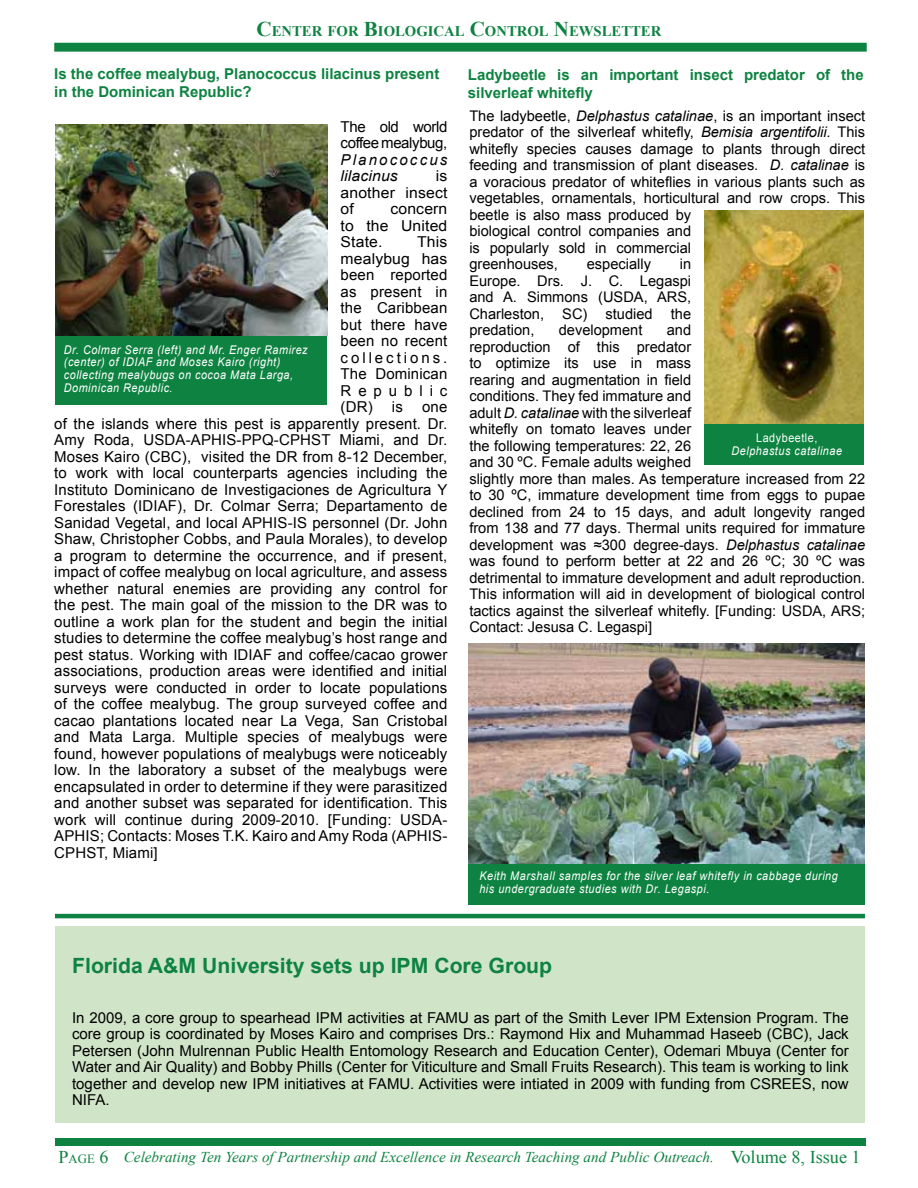
<style>
.page{position:relative;width:918px;height:1188px;background:#fff}
.page>*{position:absolute;margin:0;border:0;box-sizing:border-box;transform-origin:0 0}
.t1{font:700 21px "Arial";color:#0e8341}
.t2{font:18px "Times New Roman";color:#0e8341}
.t3{font:15px/16.5px "Arial";letter-spacing:.01em;color:#000;text-align:justify}
.t4{font:15px/16.5px "Arial";letter-spacing:.01em;color:#000;text-align:justify;scale:1.05 1}
.t5{font:700 15px/18px "Arial";color:#0e8341}
.t6{font:italic 15px "Times New Roman";color:#0e8341}
.t7{font:15px/16.5px "Arial";letter-spacing:-.025em;color:#000}
.t8{font:italic 15px/16.5px "Arial";letter-spacing:.145em;color:#000}
.t9{font:14.7px/16.5px "Arial";color:#000}
.t10{font:700 14.7px "Times New Roman";color:#0e8341}
.t11{font:12.6px "Times New Roman";color:#0e8341}
.t12{font:italic 12px/12.9px "Arial";letter-spacing:.05em;color:#fff;scale:.9 1}
.t13{font:12px "Arial";letter-spacing:.05em;color:#fff;scale:.9 1}
.s1{font-size:21px}
.s2{font-style:italic}
.s3{font-size:18px}
</style>
<div class="page">
<div style="left:54px;top:43px;width:813px;height:9px;background:#0e8341;border:2px solid #0e8341"></div>
<div style="left:55px;top:1138px;width:811px;height:8px;background:#0e8341"></div>
<img style="left:469px;top:643px;width:395px;height:221px">
<img style="left:705px;top:210px;width:159px;height:214px">
<div style="left:705px;top:424px;width:159px;height:41px;background:#0e8341"></div>
<div style="left:55px;top:335px;width:272px;height:70px;background:#0e8341"></div>
<img style="left:55px;top:124px;width:272px;height:212px">
<div style="left:55px;top:926px;width:810px;height:197px;background:#d0e4c8"></div>
<hr style="left:55px;top:914px;width:810px;height:4px;background:#0e8341">
<div style="left:469px;top:864px;width:396px;height:40px;background:#0e8341"></div>
<p class="t10" style="left:257px;top:21px;width:406px"><span class="s1">C</span>ENTER FOR <span class="s1">B</span>IOLOGICAL <span class="s1">C</span>ONTROL <span class="s1">N</span>EWSLETTER</p>
<p class="t5" style="left:54px;top:66px;width:387px">Is the coffee mealybug, Planococcus lilacinus present in the Dominican Republic?</p>
<p class="t7" style="left:341px;top:118px;width:108px">The old world coffee mealybug,</p>
<p class="t8" style="left:341px;top:151px;width:108px">Planococcus lilacinus</p>
<p class="t4" style="left:341px;top:168px;width:103px;text-indent:95px">is another insect of</p>
<p class="t4" style="left:341px;top:201px;width:103px;text-indent:50px">concern to the United State.</p>
<p class="t4" style="left:341px;top:234px;width:103px;text-indent:77px">This mealybug has been reported as present in the Caribbean but there have been no recent collections.<br>The Dominican Republic (DR)</p>
<p class="t12" style="left:64px;top:343px;width:272px">Dr. Colmar Serra (left) and Mr. Enger Ramirez (center) of IDIAF and Moses Kairo (right) collecting mealybugs on cocoa Mata Larga, Dominican Republic.</p>
<p class="t3" style="left:392px;top:399px;width:12px">is</p>
<p class="t3" style="left:54px;top:399px;width:395px;text-indent:368px">one of the islands where this pest is apparently present. Dr.<br>Amy Roda, USDA-APHIS-PPQ-CPHST Miami, and Dr.<br>Moses Kairo (CBC), visited the DR from 8-12 December, to work with local counterparts agencies including the Instituto Dominicano de Investigaciones de Agricultura Y Forestales (IDIAF), Dr. Colmar Serra; Departamento de Sanidad Vegetal, and local APHIS-IS personnel (Dr. John Shaw, Christopher Cobbs, and Paula Morales), to develop a program to determine the occurrence, and if present, impact of coffee mealybug on local agriculture, and assess whether natural enemies are providing any control for the pest. The main goal of the mission to the DR was to outline a work plan for the student and begin the initial studies to determine the coffee mealybug’s host range and pest status. Working with IDIAF and coffee/cacao grower associations, production areas were identified and initial surveys were conducted in order to locate populations of the coffee mealybug. The group surveyed coffee and cacao plantations located near La Vega, San Cristobal and Mata Larga. Multiple species of mealybugs were found, however populations of mealybugs were noticeably low. In the laboratory a subset of the mealybugs were encapsulated in order to determine if they were parasitized and another subset was separated for identification. This work will continue during 2009-2010. [Funding: USDA-APHIS; Contacts: Moses T.K. Kairo and Amy Roda (APHIS-CPHST, Miami]</p>
<p class="t5" style="left:468px;top:66px;width:397px">Ladybeetle is an important insect predator of the silverleaf whitefly</p>
<p class="t9" style="left:469px;top:107px;width:397px">The ladybeetle, <span class="s2">Delphastus catalinae</span>, is an important insect predator of the silverleaf whitefly, <span class="s2">Bemisia argentifolii.</span> This whitefly species causes damage to plants through direct feeding and transmission of plant diseases. <span class="s2">D. catalinae</span> is a voracious predator of whiteflies in various plants such as vegetables, ornamentals, horticultural and row crops. This beetle is also mass produced by<br>biological control companies and<br>is popularly sold in commercial<br>greenhouses,</p>
<p class="t9" style="left:469px;top:256px;width:223px;text-align:justify;text-indent:210px">in Europe. Drs. J. C. Legaspi and A. Simmons (USDA, ARS, Charleston, SC) studied the predation,</p>
<p class="t9" style="left:587px;top:256px;width:66px">especially</p>
<p class="t9" style="left:469px;top:322px;width:397px;text-indent:197px">and<br>reproduction of this predator<br>to optimize its use in mass<br>rearing and augmentation in field<br>conditions. They fed immature and<br>adult <span class="s2">D. catalinae</span> with the silverleaf<br>whitefly on tomato leaves under<br>the following temperatures: 22, 26<br>and 30 ºC. Female adults weighed<br>slightly more than males. As temperature increased from 22 to 30 ºC, immature development time from eggs to pupae declined from 24 to 15 days, and adult longevity ranged from 138 and 77 days. Thermal units required for immature development was ≈300 degree-days. <span class="s2">Delphastus catalinae </span>was found to perform better at 22 and 26 ºC; 30 ºC was detrimental to immature development and adult reproduction.<br>This information will aid in development of biological control tactics against the silverleaf whitefly. [Funding: USDA, ARS; Contact: Jesusa C. Legaspi]</p>
<p class="t9" style="left:559px;top:322px;width:85px">development</p>
<p class="t13" style="left:756px;top:430px;width:70px">Ladybeetle,</p>
<p class="t12" style="left:732px;top:445px;width:124px">Delphastus catalinae</p>
<p class="t12" style="left:479px;top:869px;width:400px">Keith Marshall samples for the silver leaf whitefly in cabbage during his undergraduate studies with Dr. Legaspi.</p>
<h1 class="t1" style="left:72px;top:952px;width:482px">Florida A&amp;M University sets up IPM Core Group</h1>
<p class="t3" style="left:72px;top:1009px;width:778px">In 2009, a core group to spearhead IPM activities at FAMU as part of the Smith Lever IPM Extension Program. The core group is coordinated by Moses Kairo and comprises Drs.: Raymond Hix and Muhammad Haseeb (CBC), Jack Petersen (John Mulrennan Public Health Entomology Research and Education Center), Odemari Mbuya (Center for Water and Air Quality) and Bobby Phills (Center for Viticulture and Small Fruits Research). This team is working to link together and develop new IPM initiatives at FAMU. Activities were intiated in 2009 with funding from CSREES, now NIFA.</p>
<p class="t11" style="left:59px;top:1150px;width:51px"><span class="s3">P</span>age <span class="s3">6</span></p>
<p class="t2" style="left:731px;top:1144px;width:131px">Volume 8, Issue 1</p>
<p class="t6" style="left:124px;top:1147px;width:592px">Celebrating Ten Years of Partnership and Excellence in Research Teaching and Public Outreach.</p>
</div>
